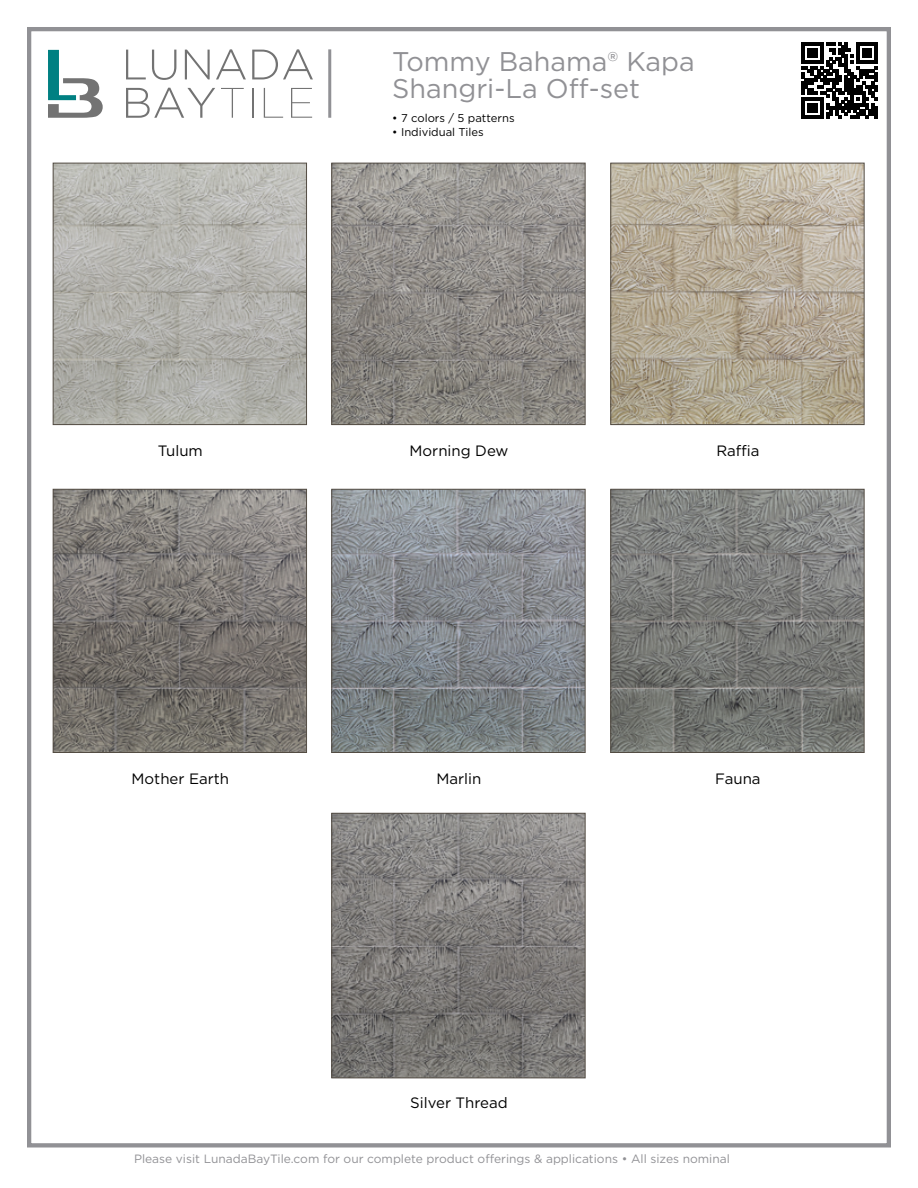
<style>
.page{position:relative;width:918px;height:1188px;background:#fff}
.page>*{position:absolute;margin:0;border:0;box-sizing:border-box;transform-origin:0 0}
.t1{font:27px/27px "Gotham";color:#919195}
.t2{font:15px "Gotham";color:#000}
.t3{font:12px "Gotham";color:#919195}
.t4{font:11.25px "Gotham";color:#000}
</style>
<div class="page">
<div style="left:27px;top:27px;width:864px;height:1120px;border:4px solid #919195"></div>
<svg style="left:126px;top:50px;width:20px;height:29px"></svg>
<svg style="left:152px;top:50px;width:24px;height:30px"></svg>
<svg style="left:185px;top:50px;width:25px;height:29px"></svg>
<svg style="left:216px;top:49px;width:30px;height:30px"></svg>
<svg style="left:252px;top:49px;width:61px;height:30px"></svg>
<svg style="left:126px;top:88px;width:89px;height:30px"></svg>
<svg style="left:221px;top:88px;width:23px;height:30px"></svg>
<hr style="left:252px;top:88px;width:1px;height:30px;background:#737373">
<svg style="left:264px;top:88px;width:19px;height:30px"></svg>
<svg style="left:291px;top:88px;width:21px;height:30px"></svg>
<svg style="left:48px;top:50px;width:55px;height:68px"></svg>
<hr style="left:328px;top:49px;width:3px;height:69px;background:#919195">
<svg style="left:802px;top:43px;width:76px;height:75px"></svg>
<img style="left:55px;top:165px;width:250px;height:258px">
<div style="left:53px;top:163px;width:254px;height:262px;border:1px solid #534c43"></div>
<img style="left:55px;top:491px;width:250px;height:260px">
<div style="left:53px;top:489px;width:254px;height:264px;border:1px solid #534c43"></div>
<img style="left:334px;top:165px;width:249px;height:258px">
<div style="left:332px;top:163px;width:253px;height:262px;border:1px solid #534c43"></div>
<img style="left:334px;top:491px;width:249px;height:260px">
<div style="left:332px;top:489px;width:253px;height:264px;border:1px solid #534c43"></div>
<img style="left:334px;top:815px;width:249px;height:261px">
<div style="left:332px;top:813px;width:253px;height:265px;border:1px solid #534c43"></div>
<img style="left:613px;top:165px;width:249px;height:258px">
<div style="left:611px;top:163px;width:253px;height:262px;border:1px solid #534c43"></div>
<img style="left:613px;top:491px;width:249px;height:260px">
<div style="left:611px;top:489px;width:253px;height:264px;border:1px solid #534c43"></div>
<p class="t2" style="left:158px;top:441px;width:47px">Tulum</p>
<p class="t2" style="left:132px;top:769px;width:99px">Mother Earth</p>
<h1 class="t1" style="left:392px;top:47px;width:304px">Tommy Bahama® Kapa<br>Shangri-La Off-set</h1>
<p class="t4" style="left:392px;top:111px;width:124px">• 7 colors / 5 patterns</p>
<p class="t4" style="left:392px;top:125px;width:93px">• Individual Tiles</p>
<p class="t2" style="left:410px;top:441px;width:100px">Morning Dew</p>
<p class="t2" style="left:716px;top:441px;width:45px">Raffia</p>
<p class="t2" style="left:437px;top:769px;width:46px">Marlin</p>
<p class="t2" style="left:410px;top:1093px;width:99px">Silver Thread</p>
<p class="t2" style="left:715px;top:769px;width:47px">Fauna</p>
<p class="t3" style="left:134px;top:1151px;width:597px">Please visit LunadaBayTile.com for our complete product offerings &amp; applications • All sizes nominal</p>
</div>
